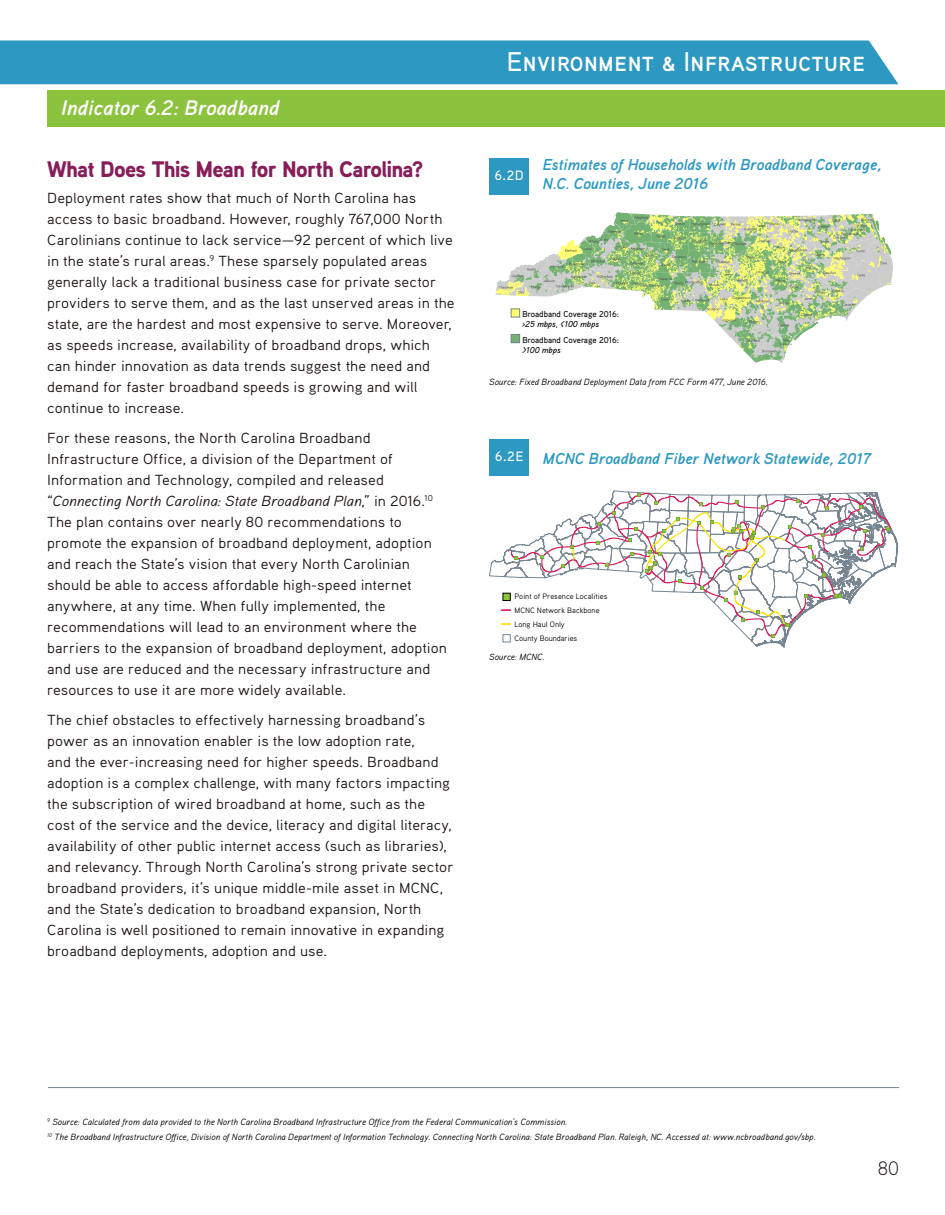
<style>
.page{position:relative;width:945px;height:1215px;background:#fff}
.page>*{position:absolute;margin:0;border:0;box-sizing:border-box;transform-origin:0 0}
.Chapter_Heading{font:27px "Aaux Pro OT Medium SC";color:#fff}
.Body_Header{font:900 22.5px "Aaux Pro OT";letter-spacing:-.035em;color:#871d59}
.Indicators{font:italic 700 21px "Aaux Pro OT";color:#fff}
.t1{font:300 19.5px "Aaux Pro OT";color:#1b1513}
.Graph_Indicator_Head{font:18px "Aaux Pro OT Regular SC";color:#fff}
.Graph_Header{font:italic 700 15.75px/18.9px "Aaux Pro OT";color:#2d98c1}
.Body{font:14.55px/21px "Aaux Pro OT";letter-spacing:.005em;color:#1b1513;scale:1.05 1}
.Notes{font:italic 9px "Aaux Pro OT";color:#000}
.t2{font:500 8.55px/10.4px "Aaux Pro OT";color:#000}
.t3{font:7.8px/13.8px "Aaux Pro OT";color:#000}
.s1{font-style:italic}
</style>
<div class="page">
<div style="left:47px;top:90px;width:898px;height:37px;background:#8cc33e"></div>
<hr style="left:48px;top:1087px;width:851px;height:1px;background:#788592">
<div style="left:0;top:40px;width:898px;height:44px;background:#2d98c1"></div>
<div style="left:489px;top:158px;width:40px;height:37px;background:#2d98c1"></div>
<div style="left:489px;top:440px;width:40px;height:36px;background:#2d98c1"></div>
<img style="left:495px;top:212px;width:399px;height:151px">
<div style="left:511px;top:309px;width:9px;height:8px;background:#ffff73"></div>
<div style="left:511px;top:309px;width:9px;height:8px;border:1px solid #778591"></div>
<div style="left:511px;top:335px;width:9px;height:8px;background:#73b273"></div>
<div style="left:511px;top:334px;width:9px;height:9px;border:1px solid #778591"></div>
<svg style="left:489px;top:491px;width:409px;height:157px"></svg>
<p class="Indicators" style="left:61px;top:94px;width:220px">Indicator 6.2: Broadband</p>
<p class="Body_Header" style="left:47px;top:154px;width:378px">What Does This Mean for North Carolina?</p>
<p class="Body" style="left:47px;top:187px;width:389px">Deployment rates show that much of North Carolina has access to basic broadband. However, roughly 767,000 North Carolinians continue to lack service—92 percent of which live in the state’s rural areas.<sup>9</sup> These sparsely populated areas generally lack a traditional business case for private sector providers to serve them, and as the last unserved areas in the state, are the hardest and most expensive to serve. Moreover, as speeds increase, availability of broadband drops, which can hinder innovation as data trends suggest the need and demand for faster broadband speeds is growing and will continue to increase.</p>
<p class="Body" style="left:47px;top:427px;width:382px">For these reasons, the North Carolina Broadband Infrastructure Office, a division of the Department of Information and Technology, compiled and released “<span class="s1">Connecting North Carolina: State Broadband Plan</span>,” in 2016.<sup>10<br></sup>The plan contains over nearly 80 recommendations to promote the expansion of broadband deployment, adoption and reach the State’s vision that every North Carolinian should be able to access affordable high-speed internet anywhere, at any time. When fully implemented, the recommendations will lead to an environment where the barriers to the expansion of broadband deployment, adoption and use are reduced and the necessary infrastructure and resources to use it are more widely available.</p>
<p class="Body" style="left:47px;top:709px;width:388px">The chief obstacles to effectively harnessing broadband’s power as an innovation enabler is the low adoption rate,<br>and the ever-increasing need for higher speeds. Broadband adoption is a complex challenge, with many factors impacting the subscription of wired broadband at home, such as the cost of the service and the device, literacy and digital literacy, availability of other public internet access (such as libraries), and relevancy. Through North Carolina’s strong private sector broadband providers, it’s unique middle-mile asset in MCNC, and the State’s dedication to broadband expansion, North Carolina is well positioned to remain innovative in expanding broadband deployments, adoption and use.</p>
<p class="Chapter_Heading" style="left:507px;top:44px;width:360px">Environment &amp; Infrastructure</p>
<p class="Graph_Indicator_Head" style="left:494px;top:162px;width:31px">6.2d</p>
<p class="Graph_Header" style="left:543px;top:155px;width:340px">Estimates of Households with Broadband Coverage,<br>N.C. Counties, June 2016</p>
<p class="t2" style="left:522px;top:309px;width:98px">Broadband Coverage 2016: <span class="s1">›25 mbps, &lt;100 mbps</span></p>
<p class="t2" style="left:522px;top:334px;width:98px">Broadband Coverage 2016: <span class="s1">&gt;100 mbps</span></p>
<p class="Notes" style="left:489px;top:376px;width:280px">Source: Fixed Broadband Deployment Data from FCC Form 477, June 2016.</p>
<p class="Graph_Indicator_Head" style="left:495px;top:443px;width:30px">6.2e</p>
<p class="Graph_Header" style="left:543px;top:448px;width:330px">MCNC Broadband Fiber Network Statewide, 2017</p>
<p class="t3" style="left:515px;top:589px;width:94px">Point of Presence Localities<br>MCNC Network Backbone<br>Long Haul Only<br>County Boundaries</p>
<p class="Notes" style="left:489px;top:651px;width:57px">Source: MCNC.</p>
<p class="Notes" style="left:47px;top:1116px;width:521px"><sup>9</sup> Source: Calculated from data provided to the North Carolina Broadband Infrastructure Office from the Federal Communication’s Commission.</p>
<p class="Notes" style="left:47px;top:1131px;width:770px"><sup>10</sup> The Broadband Infrastructure Office, Division of North Carolina Department of Information Technology. Connecting North Carolina: State Broadband Plan. Raleigh, NC. Accessed at: www.ncbroadband.gov/sbp.</p>
<h3 class="t1" style="left:878px;top:1156px;width:23px">80</h3>
</div>
